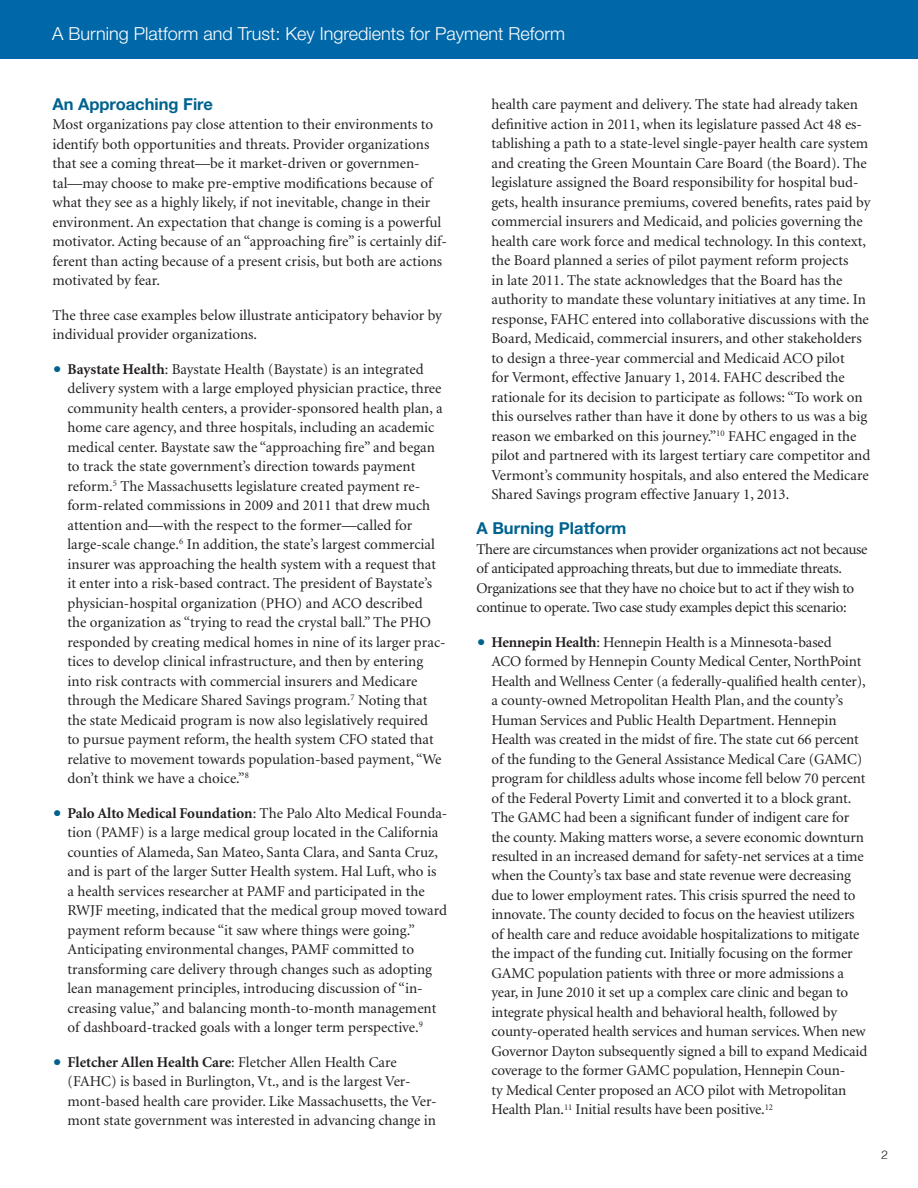
<style>
.page{position:relative;width:918px;height:1188px;background:#fff}
.page>*{position:absolute;margin:0;border:0;box-sizing:border-box;transform-origin:0 0}
.t1{font:300 18px "Helvetica Neue LT Std";color:#fff}
.NEW_sub{font:700 16.5px "Helvetica Neue LT Std";color:#00628e}
.NEW_body{font:15px/19.5px "Minion";color:#231f20}
.NEW_body-2{font:15px/19.5px "Minion";letter-spacing:-.025em;color:#231f20}
.t2{font:300 12px "Helvetica";color:#231f20}
.s1{color:#00628e}
.s2{font-weight:700}
</style>
<div class="page">
<div style="left:0;top:0;width:918px;height:59px;background:#0068a9"></div>
<p class="t1" style="left:52px;top:23px;width:515px">A Burning Platform and Trust: Key Ingredients for Payment Reform</p>
<p class="NEW_sub" style="left:52px;top:94px;width:162px">An Approaching Fire</p>
<p class="NEW_body" style="left:52px;top:115px;width:396px">Most organizations pay close attention to their environments to identify both opportunities and threats. Provider organizations that see a coming threat—be it market-driven or governmen&shy;tal—may choose to make pre-emptive modifications because of what they see as a highly likely, if not inevitable, change in their environment. An expectation that change is coming is a powerful motivator. Acting because of an “approaching fire” is certainly dif&shy;ferent than acting because of a present crisis, but both are actions motivated by fear.</p>
<p class="NEW_body" style="left:52px;top:306px;width:391px">The three case examples below illustrate anticipatory behavior by individual provider organizations.</p>
<p class="NEW_body" style="left:68px;top:360px;width:380px;text-indent:-15px"><span class="s1">•</span> <span class="s2">Baystate Health</span>: Baystate Health (Baystate) is an integrated delivery system with a large employed physician practice, three community health centers, a provider-sponsored health plan, a home care agency, and three hospitals, including an academic medical center. Baystate saw the “approaching fire” and began to track the state government’s direction towards payment reform.<sup>5</sup> The Massachusetts legislature created payment re&shy;form-related commissions in 2009 and 2011 that drew much attention and—with the respect to the former—called for large-scale change.<sup>6</sup> In addition, the state’s largest commercial insurer was approaching the health system with a request that it enter into a risk-based contract. The president of Baystate’s physician-hospital organization (PHO) and ACO described<br>the organization as “trying to read the crystal ball.” The PHO responded by creating medical homes in nine of its larger prac&shy;tices to develop clinical infrastructure, and then by entering into risk contracts with commercial insurers and Medicare through the Medicare Shared Savings program.<sup>7</sup> Noting that the state Medicaid program is now also legislatively required<br>to pursue payment reform, the health system CFO stated that relative to movement towards population-based payment, “We don’t think we have a choice.”<sup>8</sup></p>
<p class="NEW_body" style="left:68px;top:804px;width:381px;text-indent:-15px"><span class="s1">•</span> <span class="s2">Palo Alto Medical Foundation</span>: The Palo Alto Medical Founda&shy;tion (PAMF) is a large medical group located in the California counties of Alameda, San Mateo, Santa Clara, and Santa Cruz, and is part of the larger Sutter Health system. Hal Luft, who is<br>a health services researcher at PAMF and participated in the RWJF meeting, indicated that the medical group moved toward payment reform because “it saw where things were going.” Anticipating environmental changes, PAMF committed to transforming care delivery through changes such as adopting lean management principles, introducing discussion of “in&shy;creasing value,” and balancing month-to-month management of dashboard-tracked goals with a longer term perspective.<sup>9</sup></p>
<p class="NEW_body" style="left:68px;top:1053px;width:371px;text-indent:-15px"><span class="s1">•</span> <span class="s2">Fletcher Allen Health Care</span>: Fletcher Allen Health Care (FAHC) is based in Burlington, Vt., and is the largest Ver&shy;mont-based health care provider. Like Massachusetts, the Ver&shy;mont state government was interested in advancing change in</p>
<p class="NEW_body" style="left:491px;top:95px;width:380px">health care payment and delivery. The state had already taken definitive action in 2011, when its legislature passed Act 48 es&shy;tablishing a path to a state-level single-payer health care system and creating the Green Mountain Care Board (the Board). The legislature assigned the Board responsibility for hospital bud&shy;gets, health insurance premiums, covered benefits, rates paid by commercial insurers and Medicaid, and policies governing the health care work force and medical technology. In this context, the Board planned a series of pilot payment reform projects<br>in late 2011. The state acknowledges that the Board has the authority to mandate these voluntary initiatives at any time. In response, FAHC entered into collaborative discussions with the Board, Medicaid, commercial insurers, and other stakeholders to design a three-year commercial and Medicaid ACO pilot<br>for Vermont, effective January 1, 2014. FAHC described the rationale for its decision to participate as follows: “To work on this ourselves rather than have it done by others to us was a big reason we embarked on this journey.”<sup>10</sup> FAHC engaged in the pilot and partnered with its largest tertiary care competitor and Vermont’s community hospitals, and also entered the Medicare Shared Savings program effective January 1, 2013.</p>
<p class="NEW_sub" style="left:476px;top:518px;width:151px">A Burning Platform</p>
<p class="NEW_body-2" style="left:476px;top:539px;width:393px">There are circumstances when provider organizations act not because of anticipated approaching threats, but due to immediate threats.<br>Organizations see that they have no choice but to act if they wish to continue to operate. Two case study examples depict this scenario:</p>
<p class="NEW_body" style="left:491px;top:632px;width:377px;text-indent:-15px"><span class="s1">•</span> <span class="s2">Hennepin Health</span>: Hennepin Health is a Minnesota-based<br>ACO formed by Hennepin County Medical Center, NorthPoint Health and Wellness Center (a federally-qualified health center), a county-owned Metropolitan Health Plan, and the county’s Human Services and Public Health Department. Hennepin Health was created in the midst of fire. The state cut 66 percent of the funding to the General Assistance Medical Care (GAMC) program for childless adults whose income fell below 70 percent of the Federal Poverty Limit and converted it to a block grant.<br>The GAMC had been a significant funder of indigent care for the county. Making matters worse, a severe economic downturn resulted in an increased demand for safety-net services at a time when the County’s tax base and state revenue were decreasing due to lower employment rates. This crisis spurred the need to innovate. The county decided to focus on the heaviest utilizers of health care and reduce avoidable hospitalizations to mitigate the impact of the funding cut. Initially focusing on the former GAMC population patients with three or more admissions a year, in June 2010 it set up a complex care clinic and began to integrate physical health and behavioral health, followed by county-operated health services and human services. When new Governor Dayton subsequently signed a bill to expand Medicaid coverage to the former GAMC population, Hennepin Coun-<br>ty Medical Center proposed an ACO pilot with Metropolitan Health Plan.<sup>11</sup> Initial results have been positive.<sup>12</sup></p>
<p class="t2" style="left:881px;top:1144px;width:8px">2</p>
</div>
